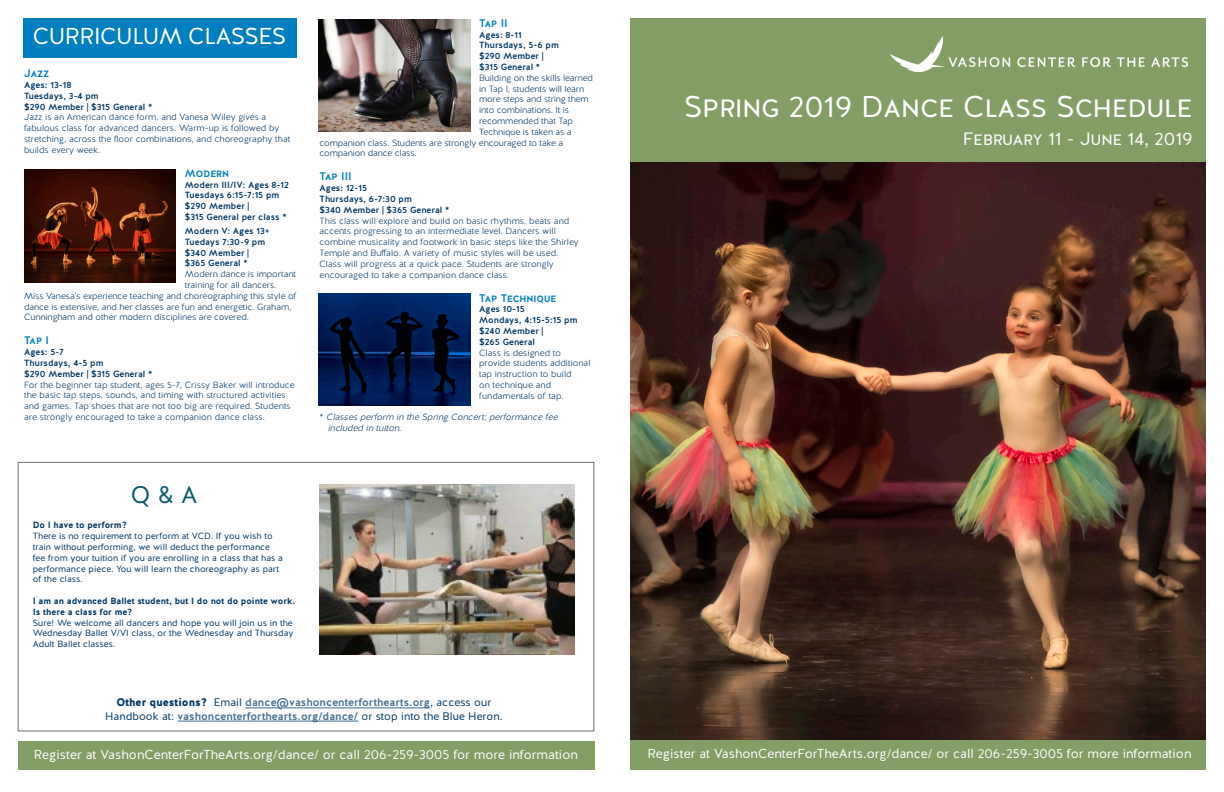
<style>
.page{position:relative;width:1224px;height:792px;background:#fff}
.page>*{position:absolute;margin:0;border:0;box-sizing:border-box;transform-origin:0 0}
.t1{font:30px "Halis R S Book";color:#fff}
.head1{font:24px "Halis R S Book";color:#065d70}
.t2{font:23px "Halis R";letter-spacing:-.02em;color:#fff}
.t3{font:18px "Halis R S Book";color:#fff}
.t4{font:13px "Halis R";color:#fff}
.t5{font:500 11px/13.2px "Halis R";color:#406e90;text-align:center}
.t6{font:11px "Halis R S Medium";color:#007fc0}
.t7{font:300 9px/10.8px "Halis R";color:#003864}
.t8{font:500 9px "Halis R";color:#003864}
.t9{font:9px/10.8px "Halis R";color:#003864}
.t10{font:700 9px/10.8px "Halis R";color:#003864}
.t11{font:italic 300 9px "Halis R";color:#003864}
.s1{font-style:normal}
.s2{font-weight:900;color:#003864}
.s3{font-weight:400;color:#003864}
</style>
<div class="page">
<div style="left:631px;top:18px;width:575px;height:225px;background:#829e64"></div>
<img style="left:631px;top:163px;width:575px;height:577px">
<div style="left:631px;top:740px;width:575px;height:30px;background:#829e64"></div>
<img style="left:890px;top:36px;width:298px;height:35px">
<div style="left:18px;top:741px;width:577px;height:29px;background:#829e64"></div>
<div style="left:23px;top:18px;width:273px;height:39px;background:#007fc0"></div>
<img style="left:318px;top:19px;width:152px;height:113px">
<img style="left:24px;top:170px;width:152px;height:112px">
<div style="left:18px;top:462px;width:576px;height:269px;border:1px solid #6c6d70"></div>
<img style="left:320px;top:484px;width:254px;height:171px">
<hr style="left:245px;top:708px;width:185px;height:1px;background:#406e90">
<hr style="left:178px;top:721px;width:180px;height:1px;background:#406e90">
<img style="left:318px;top:294px;width:152px;height:112px">
<p class="t2" style="left:33px;top:21px;width:255px">CURRICULUM CLASSES</p>
<p class="t6" style="left:24px;top:66px;width:27px">Jazz</p>
<p class="t8" style="left:24px;top:79px;width:49px">Ages: 13-18</p>
<p class="t8" style="left:24px;top:90px;width:76px">Tuesdays, 3-4 pm</p>
<p class="t8" style="left:24px;top:101px;width:130px">$290 Member | $315 General *</p>
<p class="t7" style="left:24px;top:112px;width:244px">Jazz is an American dance form, and Vanesa Wiley gives a</p>
<p class="t7" style="left:24px;top:123px;width:268px">fabulous class for advanced dancers. Warm-up is followed by stretching, across the floor combinations, and choreography that builds every week.</p>
<p class="t6" style="left:185px;top:166px;width:46px">Modern</p>
<p class="t8" style="left:185px;top:179px;width:106px">Modern III/IV: Ages 8-12</p>
<p class="t8" style="left:185px;top:189px;width:96px">Tuesdays 6:15-7:15 pm</p>
<p class="t8" style="left:185px;top:200px;width:66px">$290 Member |</p>
<p class="t8" style="left:185px;top:211px;width:103px">$315 General per class *</p>
<p class="t8" style="left:185px;top:225px;width:86px">Modern V: Ages 13+</p>
<p class="t8" style="left:185px;top:236px;width:82px">Tuedays 7:30-9 pm</p>
<p class="t8" style="left:185px;top:247px;width:66px">$340 Member |</p>
<p class="t8" style="left:185px;top:257px;width:64px">$365 General *</p>
<p class="t7" style="left:185px;top:269px;width:113px">Modern dance is important</p>
<p class="t7" style="left:24px;top:280px;width:274px;text-indent:161px">training for all dancers.<br>Miss Vanesa’s experience teaching and choreographing this style of dance is extensive, and her classes are fun and energetic. Graham, Cunningham and other modern disciplines are covered.</p>
<p class="t6" style="left:24px;top:334px;width:27px">Tap I</p>
<p class="t8" style="left:24px;top:346px;width:41px">Ages: 5-7</p>
<p class="t8" style="left:24px;top:357px;width:81px">Thursdays, 4-5 pm</p>
<p class="t8" style="left:24px;top:368px;width:130px">$290 Member | $315 General *</p>
<p class="t7" style="left:24px;top:379px;width:272px">For the beginner tap student, ages 5-7, Crissy Baker will introduce the basic tap steps, sounds, and timing with structured activities and games. Tap shoes that are not too big are required. Students are strongly encouraged to take a companion dance class.</p>
<p class="head1" style="left:131px;top:480px;width:68px">Q &amp; A</p>
<p class="t10" style="left:33px;top:520px;width:96px">Do I have to perform?</p>
<p class="t9" style="left:33px;top:531px;width:241px">There is no requirement to perform at VCD. If you wish to</p>
<p class="t9" style="left:33px;top:542px;width:239px">train without performing, we will deduct the performance</p>
<p class="t9" style="left:33px;top:553px;width:252px">fee from your tuition if you are enrolling in a class that has a performance piece. You will learn the choreography as part</p>
<p class="t9" style="left:33px;top:574px;width:52px">of the class.</p>
<p class="t10" style="left:33px;top:596px;width:264px">I am an advanced Ballet student, but I do not do pointe work.<br>Is there a class for me?</p>
<p class="t9" style="left:33px;top:617px;width:262px;text-align:justify">Sure! We welcome all dancers and hope you will join us in the Wednesday Ballet V/VI class, or the Wednesday and Thursday Adult Ballet classes.</p>
<p class="t6" style="left:479px;top:16px;width:30px">Tap II</p>
<p class="t8" style="left:479px;top:29px;width:44px">Ages: 8-11</p>
<p class="t8" style="left:479px;top:39px;width:81px">Thursdays, 5-6 pm</p>
<p class="t8" style="left:479px;top:50px;width:66px">$290 Member |</p>
<p class="t8" style="left:479px;top:61px;width:63px">$315 General *</p>
<p class="t7" style="left:479px;top:73px;width:115px">Building on the skills learned in Tap I, students will learn more steps and string them into combinations. It is</p>
<p class="t7" style="left:479px;top:116px;width:95px">recommended that Tap</p>
<p class="t7" style="left:479px;top:127px;width:94px">Technique is taken as a</p>
<p class="t7" style="left:320px;top:137px;width:245px">companion class. Students are strongly encouraged to take a</p>
<p class="t7" style="left:320px;top:148px;width:99px">companion dance class.</p>
<p class="t6" style="left:320px;top:170px;width:34px">Tap III</p>
<p class="t8" style="left:320px;top:182px;width:49px">Ages: 12-15</p>
<p class="t8" style="left:320px;top:193px;width:94px">Thursdays, 6-7:30 pm</p>
<p class="t8" style="left:320px;top:204px;width:131px">$340 Member | $365 General *</p>
<p class="t7" style="left:320px;top:215px;width:251px">This class will explore and build on basic rhythms, beats and</p>
<p class="t7" style="left:320px;top:226px;width:238px">accents progressing to an intermediate level. Dancers will</p>
<p class="t7" style="left:320px;top:237px;width:261px">combine musicality and footwork in basic steps like the Shirley<br>Temple and Buffalo. A variety of music styles will be used.</p>
<p class="t7" style="left:320px;top:259px;width:236px">Class will progress at a quick pace. Students are strongly</p>
<p class="t7" style="left:320px;top:269px;width:191px">encouraged to take a companion dance class.</p>
<p class="t6" style="left:479px;top:291px;width:79px">Tap Technique</p>
<p class="t8" style="left:479px;top:303px;width:47px">Ages 10-15</p>
<p class="t8" style="left:479px;top:314px;width:100px">Mondays, 4:15-5:15 pm</p>
<p class="t8" style="left:479px;top:325px;width:66px">$240 Member |</p>
<p class="t8" style="left:479px;top:336px;width:57px">$265 General</p>
<p class="t7" style="left:479px;top:347px;width:83px">Class is designed to</p>
<p class="t7" style="left:479px;top:358px;width:113px">provide students additional tap instruction to build</p>
<p class="t7" style="left:479px;top:380px;width:73px">on technique and</p>
<p class="t7" style="left:479px;top:391px;width:86px">fundamentals of tap.</p>
<p class="t11" style="left:320px;top:412px;width:242px"><span class="s1">*</span> Classesperform in the Spring Concert;performance fee</p>
<p class="t11" style="left:328px;top:422px;width:78px">included in tuiton.</p>
<p class="t5" style="left:105px;top:696px;width:399px"><span class="s2">Other questions?</span> <span class="s3">Email</span> dance@vashoncenterforthearts.org<span class="s3">, access our<br>Handbook at:</span> vashoncenterforthearts.org/dance/ <span class="s3">or stop into the Blue Heron.</span></p>
<p class="t1" style="left:684px;top:88px;width:510px">Spring 2019 Dance Class Schedule</p>
<p class="t3" style="left:963px;top:128px;width:231px">February 11 - June 14, 2019</p>
<p class="t4" style="left:34px;top:746px;width:546px">Register at VashonCenterForTheArts.org/dance/ or call 206-259-3005 for more information</p>
<p class="t4" style="left:647px;top:745px;width:546px">Register at VashonCenterForTheArts.org/dance/ or call 206-259-3005 for more information</p>
</div>
